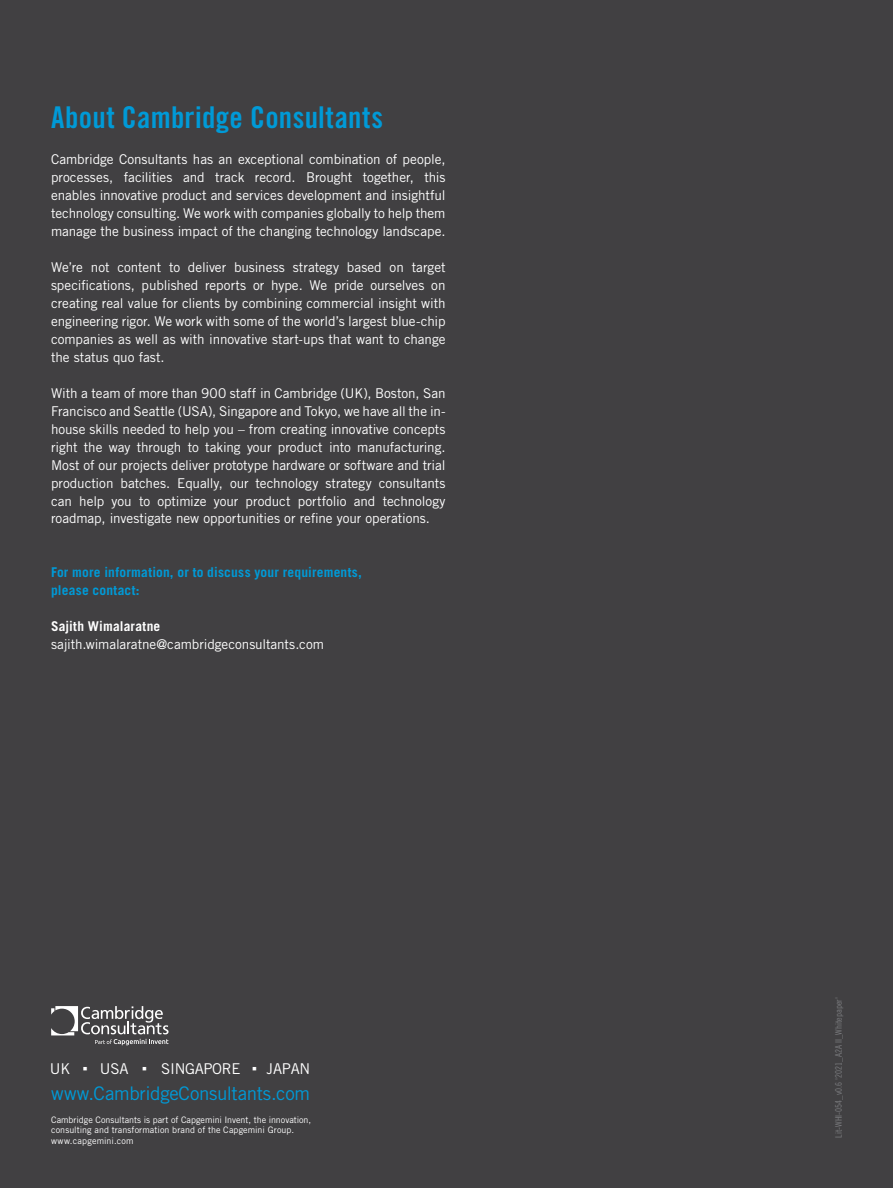
<style>
.page{position:relative;width:893px;height:1188px;background:#414042}
.page>*{position:absolute;margin:0;border:0;box-sizing:border-box;transform-origin:0 0}
.t1{font:30px "Trade Gothic LT Std Bd Cn 20";letter-spacing:.01em;color:#009ad7}
.t2{font:18.75px "Trade Gothic LT Std";letter-spacing:-.015em;color:#009ad7}
.t3{font:14.85px "Trade Gothic LT Std";letter-spacing:-.02em;color:#fff}
.t4{font:13.5px/18px "Trade Gothic LT Std";letter-spacing:-.005em;color:#fff;text-align:justify}
.t5{font:700 13.5px/18px "Trade Gothic LT Std";letter-spacing:.015em;color:#009ad7}
.t6{font:700 13.5px "Trade Gothic LT Std";letter-spacing:.015em;color:#fff}
.t7{font:9px/10.5px "Trade Gothic LT Std";letter-spacing:.005em;color:#fff}
.t8{font:9px "Trade Gothic LT Std Cn 18";color:#7b7c7f}
</style>
<div class="page">
<svg style="left:51px;top:1006px;width:118px;height:39px"></svg>
<h1 class="t1" style="left:51px;top:99px;width:334px">About Cambridge Consultants</h1>
<p class="t4" style="left:51px;top:150px;width:396px">Cambridge Consultants has an exceptional combination of people, processes, facilities and track record. Brought together, this enables innovative product and services development and insightful technology consulting. We work with companies globally to help them manage the business impact of the changing technology landscape.</p>
<p class="t4" style="left:51px;top:258px;width:396px">We’re not content to deliver business strategy based on target specifications, published reports or hype. We pride ourselves on creating real value for clients by combining commercial insight with engineering rigor. We work with some of the world’s largest blue-chip companies as well as with innovative start-ups that want to change the status quo fast.</p>
<p class="t4" style="left:51px;top:384px;width:396px">With a team of more than 900 staff in Cambridge (UK), Boston, San Francisco and Seattle (USA), Singapore and Tokyo, we have all the in&shy;house skills needed to help you – from creating innovative concepts right the way through to taking your product into manufacturing.<br>Most of our projects deliver prototype hardware or software and trial production batches. Equally, our technology strategy consultants can help you to optimize your product portfolio and technology roadmap, investigate new opportunities or refine your operations.</p>
<p class="t5" style="left:51px;top:563px;width:312px">For more information, or to discuss your requirements, please contact:</p>
<p class="t6" style="left:51px;top:618px;width:111px">Sajith Wimalaratne</p>
<p class="t4" style="left:51px;top:636px;width:274px">sajith.wimalaratne@cambridgeconsultants.com</p>
<p class="t3" style="left:50px;top:1060px;width:22px">UK</p>
<p class="t3" style="left:100px;top:1060px;width:30px">USA</p>
<p class="t3" style="left:161px;top:1060px;width:81px">SINGAPORE</p>
<p class="t3" style="left:267px;top:1060px;width:45px">JAPAN</p>
<h2 class="t2" style="left:51px;top:1082px;width:260px">www.CambridgeConsultants.com</h2>
<p class="t7" style="left:51px;top:1114px;width:262px">Cambridge Consultants is part of Capgemini Invent, the innovation, consulting and transformation brand of the Capgemini Group. www.capgemini.com</p>
<p class="t8" style="left:833px;top:1138px;width:142px;rotate:-90deg">Lit-WHI-054_v0.6 '2021_A2A II_Whitepaper'</p>
</div>
